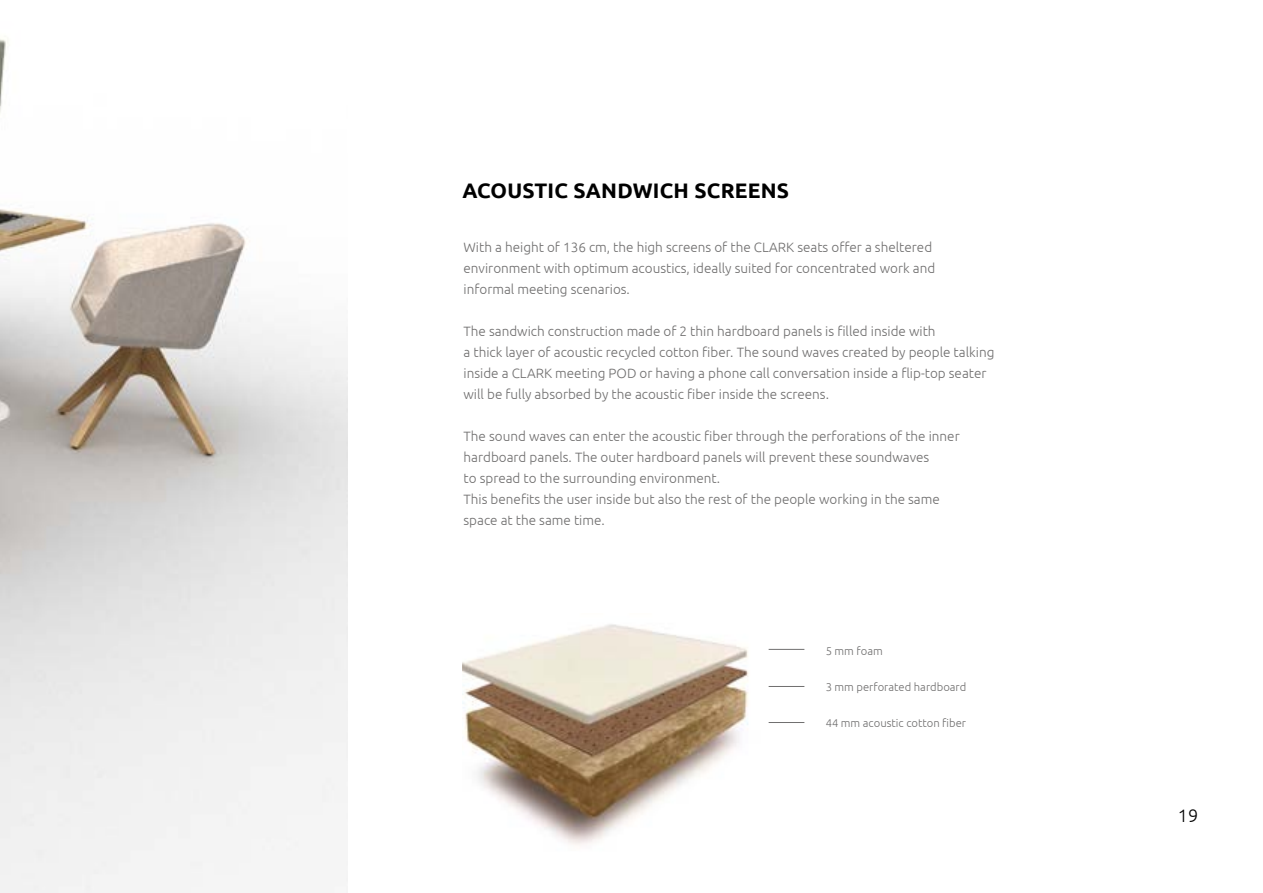
<style>
.page{position:relative;width:1263px;height:893px;background:#fff}
.page>*{position:absolute;margin:0;border:0;box-sizing:border-box;transform-origin:0 0}
.t1{font:700 21px "Ubuntu";letter-spacing:.01em;color:#000}
.t2{font:300 18px "Ubuntu";color:#000}
.t3{font:300 13.5px/21px "Ubuntu";color:#706f6f}
.t4{font:300 11.25px "Ubuntu";color:#706f6f}
</style>
<div class="page">
<img style="left:0;top:39px;width:348px;height:854px">
<img style="left:462px;top:624px;width:343px;height:221px">
<hr style="left:769px;top:649px;width:35px;height:1px;background:#706f6f">
<hr style="left:769px;top:686px;width:35px;height:1px;background:#706f6f">
<hr style="left:769px;top:722px;width:35px;height:1px;background:#706f6f">
<h1 class="t1" style="left:462px;top:177px;width:328px">ACOUSTIC SANDWICH SCREENS</h1>
<p class="t3" style="left:463px;top:236px;width:473px">With a height of 136 cm, the high screens of the CLARK seats offer a sheltered environment with optimum acoustics, ideally suited for concentrated work and informal meeting scenarios.</p>
<p class="t3" style="left:463px;top:320px;width:532px">The sandwich construction made of 2 thin hardboard panels is filled inside with<br>a thick layer of acoustic recycled cotton fiber. The sound waves created by people talking inside a CLARK meeting POD or having a phone call conversation inside a flip-top seater will be fully absorbed by the acoustic fiber inside the screens.</p>
<p class="t3" style="left:463px;top:425px;width:498px">The sound waves can enter the acoustic fiber through the perforations of the inner hardboard panels. The outer hardboard panels will prevent these soundwaves<br>to spread to the surrounding environment.<br>This benefits the user inside but also the rest of the people working in the same space at the same time.</p>
<p class="t4" style="left:826px;top:644px;width:59px">5 mm foam</p>
<p class="t4" style="left:826px;top:680px;width:142px">3 mm perforated hardboard</p>
<p class="t4" style="left:826px;top:716px;width:142px">44 mm acoustic cotton fiber</p>
<h2 class="t2" style="left:1178px;top:805px;width:22px">19</h2>
</div>
